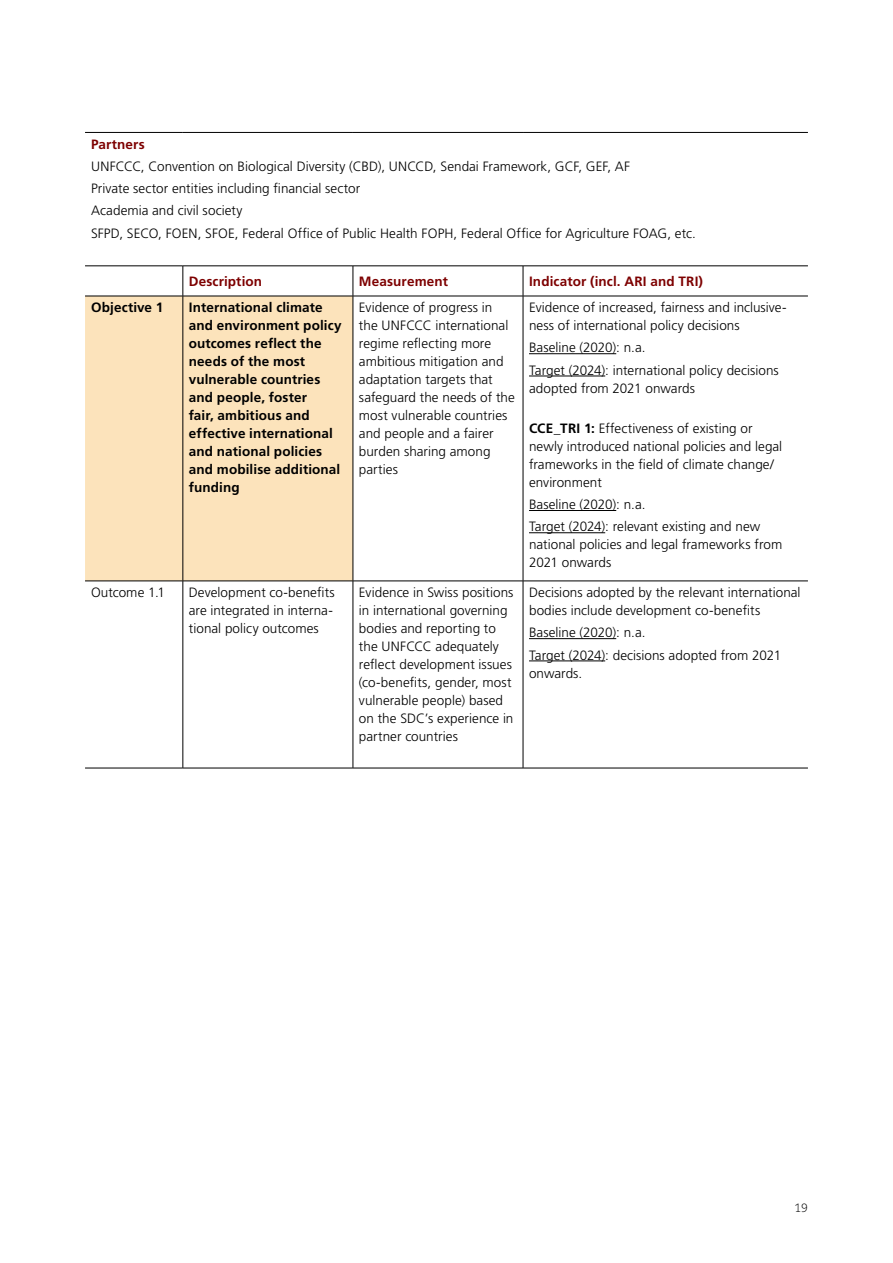
<style>
.page{position:relative;width:893px;height:1263px;background:#fff}
.page>*{position:absolute;margin:0;border:0;box-sizing:border-box;transform-origin:0 0}
.Lauftext_Tabelle{font:300 13.5px/18px "Frutiger LT Pro";letter-spacing:.005em;color:#000}
.Lauftext_Tabelle-2{font:700 13.5px/18px "Frutiger LT Pro";letter-spacing:.01em;color:#000}
.Lauftext_Tabelle-3{font:700 13.5px "Frutiger LT Pro";letter-spacing:.01em;color:#7d0000}
.t1{font:300 12px "Caecilia LT Pro 45";color:#000}
.s1{font-weight:700}
</style>
<div class="page">
<div style="left:85px;top:297px;width:268px;height:284px;background:#fce3bb"></div>
<hr style="left:85px;top:266px;width:98px;height:1px;background:#000">
<hr style="left:183px;top:266px;width:170px;height:1px;background:#000">
<hr style="left:353px;top:266px;width:170px;height:1px;background:#000">
<hr style="left:523px;top:266px;width:285px;height:1px;background:#000">
<hr style="left:85px;top:768px;width:98px;height:1px;background:#000">
<hr style="left:183px;top:768px;width:170px;height:1px;background:#000">
<hr style="left:353px;top:768px;width:170px;height:1px;background:#000">
<hr style="left:523px;top:768px;width:285px;height:1px;background:#000">
<hr style="left:353px;top:266px;width:1px;height:30px;background:#000">
<hr style="left:85px;top:296px;width:98px;height:1px;background:#000">
<hr style="left:353px;top:296px;width:1px;height:285px;background:#000">
<hr style="left:353px;top:581px;width:1px;height:187px;background:#000">
<hr style="left:183px;top:266px;width:1px;height:30px;background:#000">
<hr style="left:183px;top:296px;width:1px;height:285px;background:#000">
<hr style="left:183px;top:581px;width:1px;height:187px;background:#000">
<hr style="left:183px;top:296px;width:170px;height:1px;background:#000">
<hr style="left:353px;top:296px;width:170px;height:1px;background:#000">
<hr style="left:523px;top:296px;width:285px;height:1px;background:#000">
<hr style="left:85px;top:581px;width:98px;height:1px;background:#000">
<hr style="left:183px;top:581px;width:170px;height:1px;background:#000">
<hr style="left:353px;top:581px;width:170px;height:1px;background:#000">
<hr style="left:523px;top:581px;width:285px;height:1px;background:#000">
<hr style="left:523px;top:266px;width:1px;height:30px;background:#000">
<hr style="left:523px;top:296px;width:1px;height:285px;background:#000">
<hr style="left:523px;top:581px;width:1px;height:187px;background:#000">
<hr style="left:85px;top:132px;width:98px;height:1px;background:#000">
<hr style="left:183px;top:132px;width:170px;height:1px;background:#000">
<hr style="left:353px;top:132px;width:170px;height:1px;background:#000">
<hr style="left:523px;top:132px;width:285px;height:1px;background:#000">
<hr style="left:529px;top:353px;width:87px;height:1px;background:#000">
<hr style="left:529px;top:376px;width:76px;height:1px;background:#000">
<hr style="left:529px;top:510px;width:87px;height:1px;background:#000">
<hr style="left:529px;top:532px;width:76px;height:1px;background:#000">
<hr style="left:529px;top:638px;width:87px;height:1px;background:#000">
<hr style="left:529px;top:660px;width:76px;height:1px;background:#000">
<p class="Lauftext_Tabelle-3" style="left:91px;top:136px;width:55px">Partners</p>
<p class="Lauftext_Tabelle" style="left:91px;top:157px;width:541px">UNFCCC, Convention on Biological Diversity (CBD), UNCCD, Sendai Framework, GCF, GEF, AF</p>
<p class="Lauftext_Tabelle" style="left:91px;top:179px;width:271px">Private sector entities including financial sector</p>
<p class="Lauftext_Tabelle" style="left:91px;top:202px;width:153px">Academia and civil society</p>
<p class="Lauftext_Tabelle" style="left:91px;top:224px;width:606px">SFPD, SECO, FOEN, SFOE, Federal Office of Public Health FOPH, Federal Office for Agriculture FOAG, etc.</p>
<p class="Lauftext_Tabelle-3" style="left:189px;top:273px;width:75px">Description</p>
<p class="Lauftext_Tabelle-3" style="left:359px;top:273px;width:91px">Measurement</p>
<p class="Lauftext_Tabelle-3" style="left:529px;top:273px;width:176px">Indicator (incl. ARI and TRI)</p>
<p class="Lauftext_Tabelle-2" style="left:91px;top:298px;width:74px">Objective 1</p>
<p class="Lauftext_Tabelle-2" style="left:189px;top:298px;width:154px">International climate and environment policy outcomes reflect the needs of the most vulnerable countries and people, foster<br>fair, ambitious and effective international and national policies and mobilise additional funding</p>
<p class="Lauftext_Tabelle" style="left:359px;top:299px;width:157px">Evidence of progress in<br>the UNFCCC international regime reflecting more ambitious mitigation and adaptation targets that safeguard the needs of the most vulnerable countries and people and a fairer burden sharing among parties</p>
<p class="Lauftext_Tabelle" style="left:529px;top:299px;width:259px">Evidence of increased, fairness and inclusive&shy;ness of international policy decisions</p>
<p class="Lauftext_Tabelle" style="left:529px;top:339px;width:118px">Baseline (2020): n.a.</p>
<p class="Lauftext_Tabelle" style="left:529px;top:361px;width:251px">Target (2024): international policy decisions adopted from 2021 onwards</p>
<p class="Lauftext_Tabelle" style="left:529px;top:419px;width:255px"><span class="s1">CCE_TRI 1:</span> Effectiveness of existing or newly introduced national policies and legal frameworks in the field of climate change/ environment</p>
<p class="Lauftext_Tabelle" style="left:529px;top:496px;width:118px">Baseline (2020): n.a.</p>
<p class="Lauftext_Tabelle" style="left:529px;top:518px;width:255px">Target (2024): relevant existing and new national policies and legal frameworks from<br>2021 onwards</p>
<p class="Lauftext_Tabelle" style="left:91px;top:583px;width:76px">Outcome 1.1</p>
<p class="Lauftext_Tabelle" style="left:189px;top:583px;width:147px">Development co-benefits are integrated in interna&shy;tional policy outcomes</p>
<p class="Lauftext_Tabelle" style="left:359px;top:583px;width:156px">Evidence in Swiss positions in international governing bodies and reporting to the UNFCCC adequately reflect development issues (co-benefits, gender, most vulnerable people) based on the SDC’s experience in partner countries</p>
<p class="Lauftext_Tabelle" style="left:529px;top:583px;width:273px">Decisions adopted by the relevant international bodies include development co-benefits</p>
<p class="Lauftext_Tabelle" style="left:529px;top:624px;width:118px">Baseline (2020): n.a.</p>
<p class="Lauftext_Tabelle" style="left:529px;top:646px;width:254px">Target (2024): decisions adopted from 2021 onwards.</p>
<p class="t1" style="left:794px;top:1200px;width:15px">19</p>
</div>
